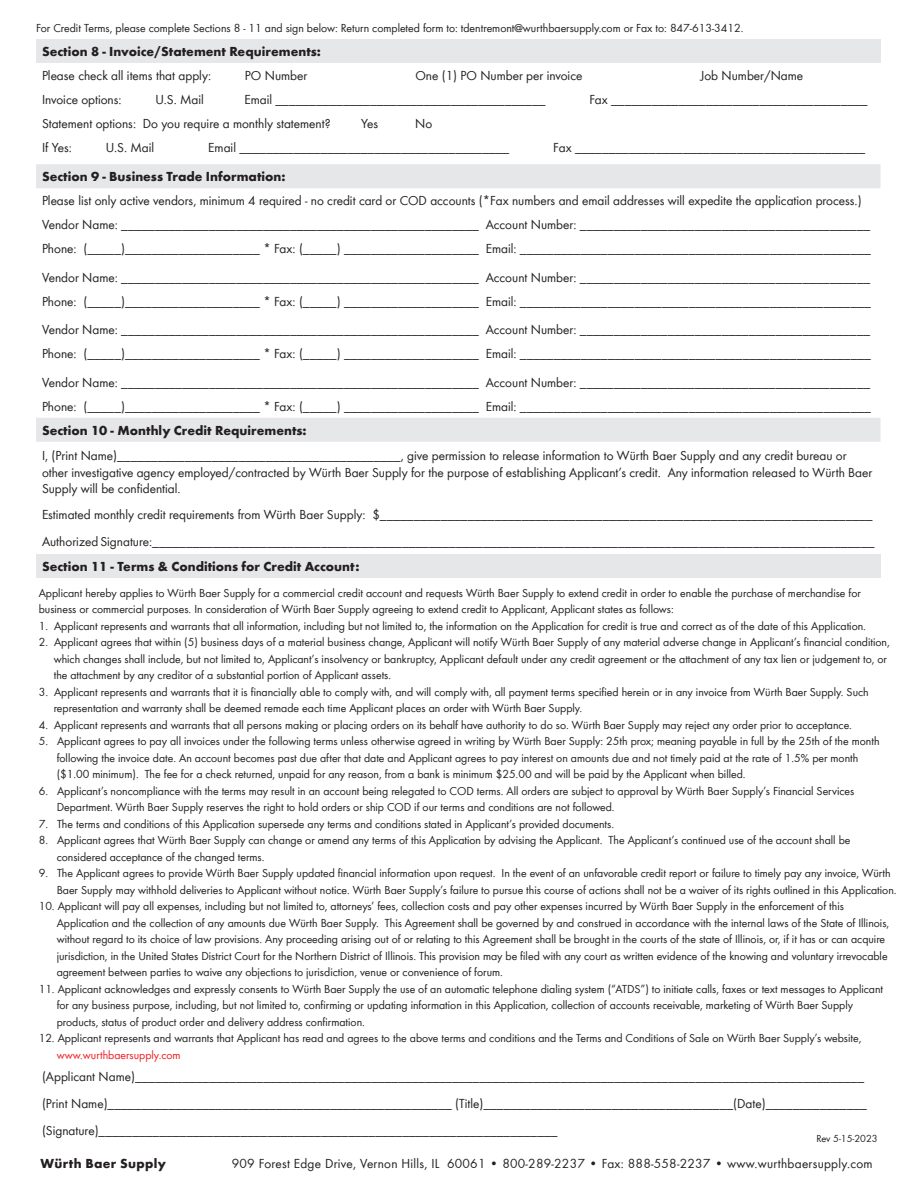
<style>
.page{position:relative;width:918px;height:1188px;background:#fff}
.page>*{position:absolute;margin:0;border:0;box-sizing:border-box;transform-origin:0 0}
.t1{font:13.5px/24px "Wuerth";color:#231f20}
.t2{font:700 13.5px "Wuerth";color:#231f20}
.t3{font:13.5px "Wuerth";letter-spacing:.02em;color:#231f20}
.t4{font:700 13.5px "Wuerth";letter-spacing:.02em;color:#231f20}
.t5{font:12px/16.5px "Wuerth";color:#231f20}
.t6{font:12px "Wuerth";color:#ee1d23}
.t7{font:10.5px "Wuerth";color:#231f20}
</style>
<div class="page">
<div style="left:36px;top:39px;width:844px;height:24px;background:#e6e7e9"></div>
<svg style="left:36px;top:164px;width:844px;height:278px"></svg>
<div style="left:36px;top:554px;width:844px;height:24px;background:#e6e7e9"></div>
<p class="t5" style="left:36px;top:19px;width:709px">For Credit Terms, please complete Sections 8 - 11 and sign below: Return completed form to: tdentremont@wurthbaersupply.com or Fax to: 847-613-3412.</p>
<p class="t2" style="left:42px;top:42px;width:280px">Section 8 - Invoice/Statement Requirements:</p>
<p class="t1" style="left:42px;top:63px;width:171px">Please check all items that apply:</p>
<p class="t1" style="left:245px;top:63px;width:64px">PO Number</p>
<p class="t1" style="left:415px;top:63px;width:168px">One (1) PO Number per invoice</p>
<p class="t1" style="left:700px;top:63px;width:104px">Job Number/Name</p>
<p class="t1" style="left:42px;top:87px;width:81px">Invoice options:</p>
<p class="t1" style="left:155px;top:87px;width:50px">U.S. Mail</p>
<p class="t1" style="left:244px;top:87px;width:303px">Email ________________________________________</p>
<p class="t1" style="left:589px;top:87px;width:280px">Fax ______________________________________</p>
<p class="t1" style="left:42px;top:111px;width:290px">Statement options: Do you require a monthly statement?</p>
<p class="t1" style="left:361px;top:111px;width:19px">Yes</p>
<p class="t1" style="left:415px;top:111px;width:19px">No</p>
<p class="t1" style="left:42px;top:135px;width:32px">If Yes:</p>
<p class="t1" style="left:106px;top:135px;width:50px">U.S. Mail</p>
<p class="t1" style="left:208px;top:135px;width:303px">Email ________________________________________</p>
<p class="t1" style="left:553px;top:135px;width:314px">Fax ___________________________________________</p>
<p class="t2" style="left:42px;top:167px;width:245px">Section 9 - Business Trade Information:</p>
<p class="t1" style="left:42px;top:188px;width:830px">Please list only active vendors, minimum 4 required - no credit card or COD accounts (*Fax numbers and email addresses will expedite the application process.)<br>Vendor Name: _____________________________________________________ Account Number: ___________________________________________<br>Phone: (_____)____________________ * Fax: (_____) ____________________ Email: ____________________________________________________</p>
<p class="t1" style="left:42px;top:265px;width:830px">Vendor Name: _____________________________________________________ Account Number: ___________________________________________<br>Phone: (_____)____________________ * Fax: (_____) ____________________ Email: ____________________________________________________</p>
<p class="t1" style="left:42px;top:317px;width:830px">Vendor Name: _____________________________________________________ Account Number: ___________________________________________<br>Phone: (_____)____________________ * Fax: (_____) ____________________ Email: ____________________________________________________</p>
<p class="t1" style="left:42px;top:370px;width:830px">Vendor Name: _____________________________________________________ Account Number: ___________________________________________<br>Phone: (_____)____________________ * Fax: (_____) ____________________ Email: ____________________________________________________</p>
<p class="t2" style="left:42px;top:421px;width:266px">Section 10 - Monthly Credit Requirements:</p>
<p class="t1" style="left:42px;top:447px;width:832px;line-height:16.2px">I, (Print Name)__________________________________________, give permission to release information to Würth Baer Supply and any credit bureau or other investigative agency employed/contracted by Würth Baer Supply for the purpose of establishing Applicant’s credit. Any information released to Würth Baer<br>Supply will be confidential.</p>
<p class="t1" style="left:42px;top:501px;width:834px;line-height:26.5px">Estimated monthly credit requirements from Würth Baer Supply: $_________________________________________________________________________<br>Authorized Signature:___________________________________________________________________________________________________________</p>
<p class="t2" style="left:42px;top:557px;width:319px">Section 11 - Terms &amp; Conditions for Credit Account:</p>
<p class="t5" style="left:39px;top:584px;width:824px">Applicant hereby applies to Würth Baer Supply for a commercial credit account and requests Würth Baer Supply to extend credit in order to enable the purchase of merchandise for business or commercial purposes. In consideration of Würth Baer Supply agreeing to extend credit to Applicant, Applicant states as follows:</p>
<p class="t5" style="left:39px;top:617px;width:829px">1. Applicant represents and warrants that all information, including but not limited to, the information on the Application for credit is true and correct as of the date of this Application.</p>
<p class="t5" style="left:54px;top:634px;width:838px;text-indent:-15px">2. Applicant agrees that within (5) business days of a material business change, Applicant will notify Würth Baer Supply of any material adverse change in Applicant’s financial condition, which changes shall include, but not limited to, Applicant’s insolvency or bankruptcy, Applicant default under any credit agreement or the attachment of any tax lien or judgement to, or the attachment by any creditor of a substantial portion of Applicant assets.</p>
<p class="t5" style="left:54px;top:683px;width:817px;text-indent:-15px">3. Applicant represents and warrants that it is financially able to comply with, and will comply with, all payment terms specified herein or in any invoice from Würth Baer Supply. Such representation and warranty shall be deemed remade each time Applicant places an order with Würth Baer Supply.</p>
<p class="t5" style="left:39px;top:716px;width:815px">4. Applicant represents and warrants that all persons making or placing orders on its behalf have authority to do so. Würth Baer Supply may reject any order prior to acceptance.</p>
<p class="t5" style="left:57px;top:733px;width:824px;text-indent:-18px">5. Applicant agrees to pay all invoices under the following terms unless otherwise agreed in writing by Würth Baer Supply: 25th prox; meaning payable in full by the 25th of the month following the invoice date. An account becomes past due after that date and Applicant agrees to pay interest on amounts due and not timely paid at the rate of 1.5% per month ($1.00 minimum). The fee for a check returned, unpaid for any reason, from a bank is minimum $25.00 and will be paid by the Applicant when billed.</p>
<p class="t5" style="left:57px;top:782px;width:799px;text-indent:-18px">6. Applicant’s noncompliance with the terms may result in an account being relegated to COD terms. All orders are subject to approval by Würth Baer Supply’s Financial Services<br>Department. Würth Baer Supply reserves the right to hold orders or ship COD if our terms and conditions are not followed.</p>
<p class="t5" style="left:39px;top:815px;width:577px">7. The terms and conditions of this Application supersede any terms and conditions stated in Applicant’s provided documents.</p>
<p class="t5" style="left:57px;top:832px;width:795px;text-indent:-18px">8. Applicant agrees that Würth Baer Supply can change or amend any terms of this Application by advising the Applicant. The Applicant’s continued use of the account shall be considered acceptance of the changed terms.</p>
<p class="t5" style="left:57px;top:865px;width:841px;text-indent:-18px">9. The Applicant agrees to provide Würth Baer Supply updated financial information upon request. In the event of an unfavorable credit report or failure to timely pay any invoice, Würth<br>Baer Supply may withhold deliveries to Applicant without notice. Würth Baer Supply’s failure to pursue this course of actions shall not be a waiver of its rights outlined in this Application.</p>
<p class="t5" style="left:57px;top:898px;width:834px;text-indent:-18px">10. Applicant will pay all expenses, including but not limited to, attorneys’ fees, collection costs and pay other expenses incurred by Würth Baer Supply in the enforcement of this Application and the collection of any amounts due Würth Baer Supply. This Agreement shall be governed by and construed in accordance with the internal laws of the State of Illinois, without regard to its choice of law provisions. Any proceeding arising out of or relating to this Agreement shall be brought in the courts of the state of Illinois, or, if it has or can acquire jurisdiction, in the United States District Court for the Northern District of Illinois. This provision may be filed with any court as written evidence of the knowing and voluntary irrevocable agreement between parties to waive any objections to jurisdiction, venue or convenience of forum.</p>
<p class="t5" style="left:57px;top:980px;width:828px;text-indent:-18px">11. Applicant acknowledges and expressly consents to Würth Baer Supply the use of an automatic telephone dialing system (“ATDS”) to initiate calls, faxes or text messages to Applicant for any business purpose, including, but not limited to, confirming or updating information in this Application, collection of accounts receivable, marketing of Würth Baer Supply products, status of product order and delivery address confirmation.</p>
<p class="t5" style="left:39px;top:1030px;width:824px">12. Applicant represents and warrants that Applicant has read and agrees to the above terms and conditions and the Terms and Conditions of Sale on Würth Baer Supply’s website,</p>
<p class="t6" style="left:57px;top:1047px;width:125px">www.wurthbaersupply.com</p>
<p class="t1" style="left:42px;top:1062px;width:826px;line-height:27px">(Applicant Name)____________________________________________________________________________________________________________ (Print Name)___________________________________________________ (Title)_____________________________________(Date)_______________ (Signature)____________________________________________________________________</p>
<p class="t4" style="left:41px;top:1153px;width:127px">Würth Baer Supply</p>
<p class="t3" style="left:232px;top:1154px;width:642px">909 Forest Edge Drive, Vernon Hills, IL 60061 • 800-289-2237 • Fax: 888-558-2237 • www.wurthbaersupply.com</p>
<p class="t7" style="left:817px;top:1132px;width:63px">Rev 5-15-2023</p>
</div>
